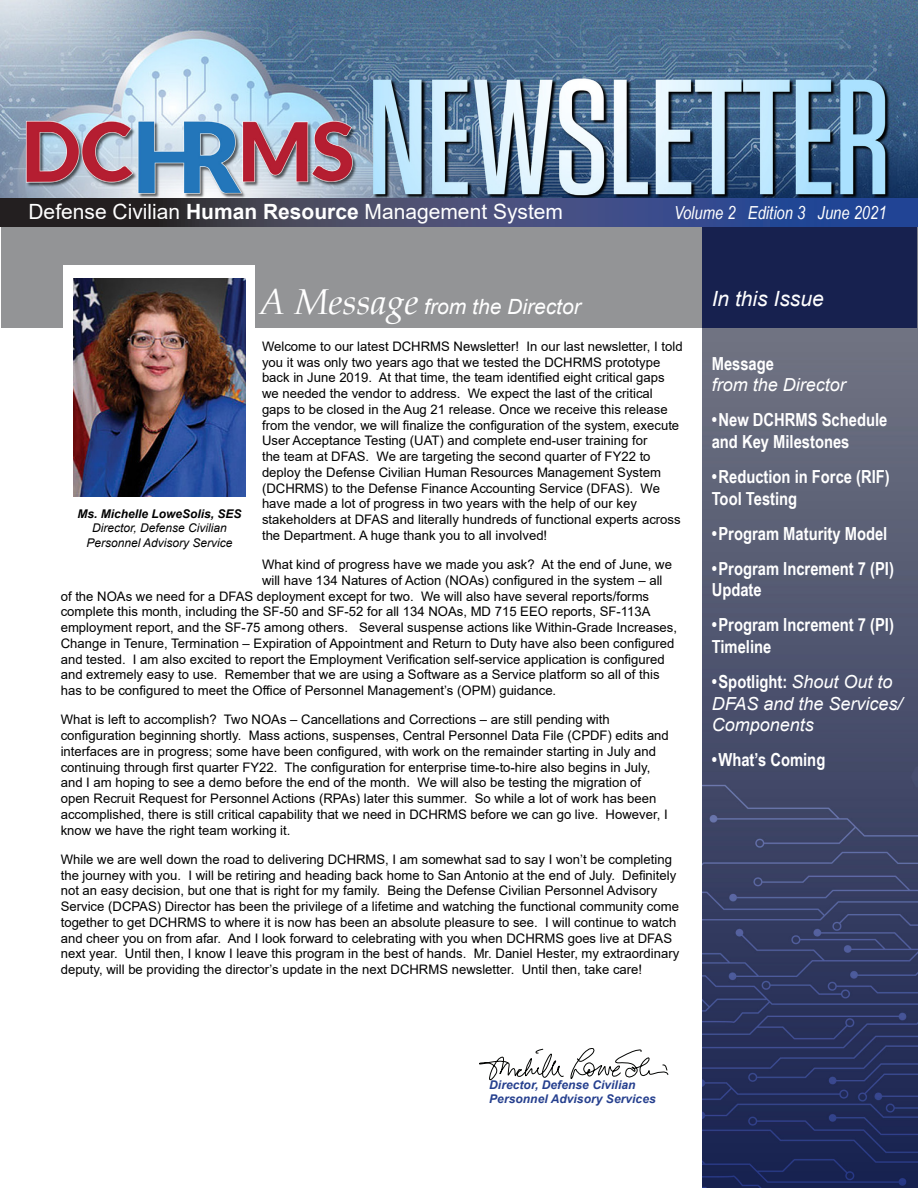
<style>
.page{position:relative;width:918px;height:1188px;background:#fff}
.page>*{position:absolute;margin:0;border:0;box-sizing:border-box;transform-origin:0 0}
.t1{font:italic 36px "Book Antiqua";color:#fff}
.t2{font:21px "Arial";color:#fff}
.t3{font:italic 21px "Arial";color:#fff}
.t4{font:700 18px/21.6px "Arial Narrow";color:#fff}
.Volume{font:italic 18px/21.6px "Arial";color:#fff}
.Volume-2{font:italic 18px "Arial Narrow";color:#fff}
.Body{font:13.2px/15.8px "Arial";color:#000}
.t5{font:italic 12px/14.4px "Arial";color:#000;text-align:center}
.Header_white{font:italic 700 12px/14.4px "Arial";letter-spacing:.005em;color:#253f8e}
.s1{font-weight:700}
.s2{font-family:"Arial Narrow";font-weight:700;font-style:normal}
</style>
<div class="page">
<img style="left:703px;top:198px;width:215px;height:990px">
<img style="left:0;top:0;width:918px;height:198px">
<svg style="left:1px;top:198px;width:916px;height:29px;background:#374168"></svg>
<div style="left:1px;top:227px;width:702px;height:101px;background:#939496"></div>
<div style="left:703px;top:227px;width:214px;height:101px;background:#17214f"></div>
<svg style="left:479px;top:1048px;width:189px;height:32px"></svg>
<div style="left:64px;top:266px;width:191px;height:294px;background:#fff"></div>
<img style="left:73px;top:278px;width:173px;height:218px">
<h2 class="t2" style="left:28px;top:198px;width:536px">Defense Civilian <span class="s1">Human Resource</span> Management System</h2>
<p class="Volume-2" style="left:674px;top:200px;width:214px">Volume 2 Edition 3 June 2021</p>
<h1 class="t1" style="left:260px;top:276px;width:160px">A Message</h1>
<h2 class="t3" style="left:712px;top:286px;width:114px">In this Issue</h2>
<h2 class="t3" style="left:424px;top:293px;width:158px">from the Director</h2>
<p class="Body" style="left:262px;top:338px;width:422px">Welcome to our latest DCHRMS Newsletter! In our last newsletter, I told you it was only two years ago that we tested the DCHRMS prototype back in June 2019. At that time, the team identified eight critical gaps we needed the vendor to address. We expect the last of the critical gaps to be closed in the Aug 21 release. Once we receive this release from the vendor, we will finalize the configuration of the system, execute User Acceptance Testing (UAT) and complete end-user training for<br>the team at DFAS. We are targeting the second quarter of FY22 to deploy the Defense Civilian Human Resources Management System (DCHRMS) to the Defense Finance Accounting Service (DFAS). We have made a lot of progress in two years with the help of our key stakeholders at DFAS and literally hundreds of functional experts across the Department. A huge thank you to all involved!</p>
<p class="Body" style="left:262px;top:556px;width:412px">What kind of progress have we made you ask? At the end of June, we</p>
<p class="Body" style="left:262px;top:572px;width:402px">will have 134 Natures of Action (NOAs) configured in the system – all</p>
<p class="Body" style="left:61px;top:588px;width:590px">of the NOAs we need for a DFAS deployment except for two. We will also have several reports/forms</p>
<p class="Body" style="left:61px;top:604px;width:591px">complete this month, including the SF-50 and SF-52 for all 134 NOAs, MD 715 EEO reports, SF-113A</p>
<p class="Body" style="left:61px;top:619px;width:618px">employment report, and the SF-75 among others. Several suspense actions like Within-Grade Increases,</p>
<p class="Body" style="left:61px;top:635px;width:615px">Change in Tenure, Termination – Expiration of Appointment and Return to Duty have also been configured</p>
<p class="Body" style="left:61px;top:651px;width:606px">and tested. I am also excited to report the Employment Verification self-service application is configured</p>
<p class="Body" style="left:61px;top:667px;width:600px">and extremely easy to use. Remember that we are using a Software as a Service platform so all of this</p>
<p class="Body" style="left:61px;top:682px;width:497px">has to be configured to meet the Office of Personnel Management’s (OPM) guidance.</p>
<p class="Body" style="left:61px;top:712px;width:610px">What is left to accomplish? Two NOAs – Cancellations and Corrections – are still pending with configuration beginning shortly. Mass actions, suspenses, Central Personnel Data File (CPDF) edits and interfaces are in progress; some have been configured, with work on the remainder starting in July and continuing through first quarter FY22. The configuration for enterprise time-to-hire also begins in July, and I am hoping to see a demo before the end of the month. We will also be testing the migration of open Recruit Request for Personnel Actions (RPAs) later this summer. So while a lot of work has been accomplished, there is still critical capability that we need in DCHRMS before we can go live. However, I know we have the right team working it.</p>
<p class="Body" style="left:61px;top:851px;width:620px">While we are well down the road to delivering DCHRMS, I am somewhat sad to say I won’t be completing the journey with you. I will be retiring and heading back home to San Antonio at the end of July. Definitely not an easy decision, but one that is right for my family. Being the Defense Civilian Personnel Advisory Service (DCPAS) Director has been the privilege of a lifetime and watching the functional community come together to get DCHRMS to where it is now has been an absolute pleasure to see. I will continue to watch and cheer you on from afar. And I look forward to celebrating with you when DCHRMS goes live at DFAS next year. Until then, I know I leave this program in the best of hands. Mr. Daniel Hester, my extraordinary deputy, will be providing the director’s update in the next DCHRMS newsletter. Until then, take care!</p>
<p class="Volume" style="left:712px;top:353px;width:136px"><span class="s2">Message<br></span>from the Director</p>
<p class="t4" style="left:712px;top:408px;width:177px">•New DCHRMS Schedule and Key Milestones</p>
<p class="t4" style="left:712px;top:465px;width:180px">•Reduction in Force (RIF)<br>Tool Testing</p>
<p class="t4" style="left:712px;top:522px;width:177px">•Program Maturity Model</p>
<p class="t4" style="left:712px;top:557px;width:184px">•Program Increment 7 (PI)<br>Update</p>
<p class="t4" style="left:712px;top:613px;width:184px">•Program Increment 7 (PI)<br>Timeline</p>
<p class="Volume" style="left:712px;top:671px;width:192px"><span class="s2">•Spotlight:</span> Shout Out to<br>DFAS and the Services/<br>Components</p>
<p class="t4" style="left:712px;top:748px;width:115px">•What’s Coming</p>
<p class="t5" style="left:77px;top:507px;width:166px"><span class="s1">Ms. Michelle LoweSolis, SES<br></span>Director, Defense Civilian<br>Personnel Advisory Service</p>
<p class="Header_white" style="left:489px;top:1078px;width:168px">Director, Defense Civilian<br>Personnel Advisory Services</p>
</div>
